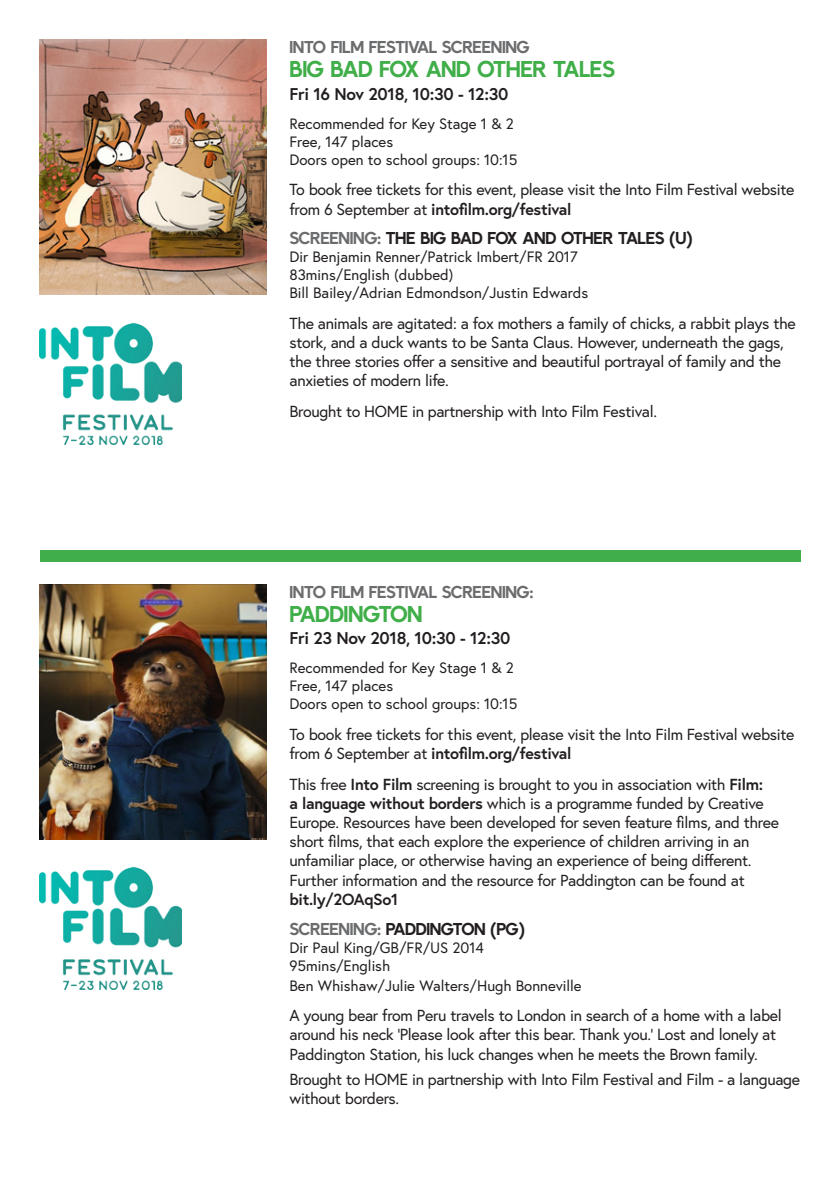
<style>
.page{position:relative;width:840px;height:1191px;background:#fff}
.page>*{position:absolute;margin:0;border:0;box-sizing:border-box;transform-origin:0 0}
.t1{font:24px "HOME New Sans";letter-spacing:-.03em;color:#40ae49}
.t2{font:18px "HOME New Sans";letter-spacing:-.025em;color:#231f20}
.t3{font:18px "HOME New Sans";letter-spacing:-.02em;color:#6b6c6e}
.t4{font:700 17px "Europa";letter-spacing:-.02em;color:#231f20}
.t5{font:16px/19.2px "Europa";letter-spacing:-.02em;color:#231f20}
.t6{font:700 16px "Europa";letter-spacing:-.02em;color:#231f20}
.t7{font:15px/18px "Europa";color:#231f20}
.s1{font-weight:700}
.s2{color:#6b6c6e}
</style>
<div class="page">
<img style="left:40px;top:40px;width:226px;height:255px">
<img style="left:40px;top:584px;width:226px;height:255px">
<div style="left:40px;top:550px;width:759px;height:11px;background:#40ae49"></div>
<img style="left:40px;top:323px;width:141px;height:122px">
<img style="left:40px;top:867px;width:141px;height:122px">
<p class="t3" style="left:289px;top:37px;width:242px">INTO FILM FESTIVAL SCREENING</p>
<h1 class="t1" style="left:289px;top:56px;width:327px">BIG BAD FOX AND OTHER TALES</h1>
<p class="t4" style="left:289px;top:82px;width:220px">Fri 16 Nov 2018, 10:30 - 12:30</p>
<p class="t7" style="left:289px;top:114px;width:229px">Recommended for Key Stage 1 &amp; 2<br>Free, 147 places<br>Doors open to school groups: 10:15</p>
<p class="t5" style="left:289px;top:180px;width:506px">To book free tickets for this event, please visit the Into Film Festival website from 6 September at <span class="s1">intofilm.org/festival</span></p>
<p class="t2" style="left:289px;top:228px;width:404px"><span class="s2">SCREENING:</span> THE BIG BAD FOX AND OTHER TALES (U)</p>
<p class="t7" style="left:289px;top:247px;width:300px">Dir Benjamin Renner/Patrick Imbert/FR 2017<br>83mins/English (dubbed)<br>Bill Bailey/Adrian Edmondson/Justin Edwards</p>
<p class="t5" style="left:289px;top:313px;width:507px">The animals are agitated: a fox mothers a family of chicks, a rabbit plays the stork, and a duck wants to be Santa Claus. However, underneath the gags, the three stories offer a sensitive and beautiful portrayal of family and the anxieties of modern life.</p>
<p class="t5" style="left:289px;top:401px;width:369px">Brought to HOME in partnership with Into Film Festival.</p>
<p class="t3" style="left:289px;top:582px;width:245px">INTO FILM FESTIVAL SCREENING:</p>
<h1 class="t1" style="left:289px;top:600px;width:134px">PADDINGTON</h1>
<p class="t4" style="left:289px;top:626px;width:222px">Fri 23 Nov 2018, 10:30 - 12:30</p>
<p class="t7" style="left:289px;top:659px;width:229px">Recommended for Key Stage 1 &amp; 2<br>Free, 147 places<br>Doors open to school groups: 10:15</p>
<p class="t5" style="left:289px;top:724px;width:506px">To book free tickets for this event, please visit the Into Film Festival website from 6 September at <span class="s1">intofilm.org/festival</span></p>
<p class="t5" style="left:289px;top:774px;width:491px">This free <span class="s1">Into Film</span> screening is brought to you in association with <span class="s1">Film:<br>a language without borders</span> which is a programme funded by Creative Europe. Resources have been developed for seven feature films, and three short films, that each explore the experience of children arriving in an unfamiliar place, or otherwise having an experience of being different.<br>Further information and the resource for Paddington can be found at</p>
<p class="t6" style="left:289px;top:888px;width:110px">bit.ly/2OAqSo1</p>
<p class="t2" style="left:289px;top:919px;width:237px"><span class="s2">SCREENING:</span> PADDINGTON (PG)</p>
<p class="t7" style="left:289px;top:938px;width:293px;line-height:18.6px">Dir Paul King/GB/FR/US 2014<br>95mins/English<br>Ben Whishaw/Julie Walters/Hugh Bonneville</p>
<p class="t5" style="left:289px;top:1005px;width:493px">A young bear from Peru travels to London in search of a home with a label around his neck ‘Please look after this bear. Thank you.’ Lost and lonely at<br>Paddington Station, his luck changes when he meets the Brown family.</p>
<p class="t5" style="left:289px;top:1069px;width:512px">Brought to HOME in partnership with Into Film Festival and Film - a language without borders.</p>
</div>
